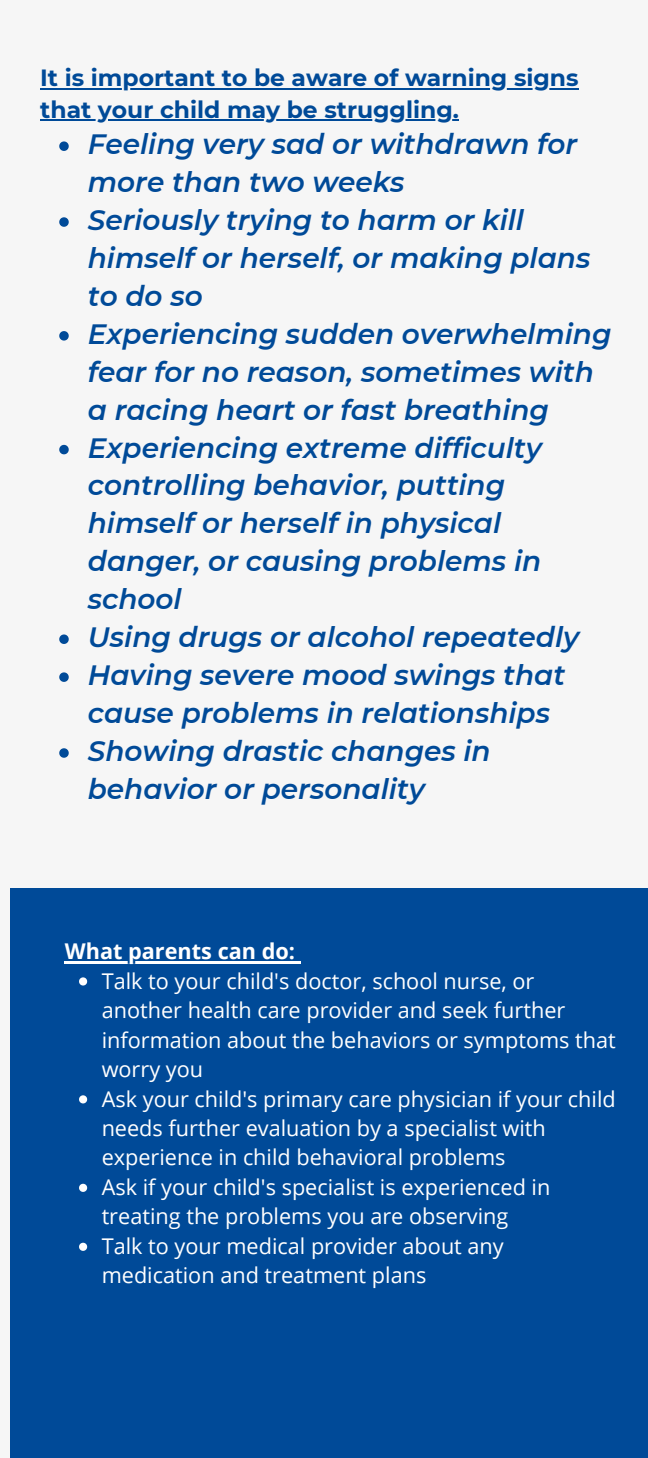
<style>
.page{position:relative;width:648px;height:1458px;background:#f6f6f6}
.page>*{position:absolute;margin:0;border:0;box-sizing:border-box;transform-origin:0 0}
.t1{font:italic 600 27.9px/38px "Montserrat";color:#004a98}
.t2{font:700 23.4px/31.5px "Montserrat";color:#004a98}
.t3{font:21.6px/29.5px "Open Sans";color:#fff}
.t4{font:700 21.6px "Open Sans";color:#fff}
</style>
<div class="page">
<svg style="left:59px;top:141px;width:10px;height:10px"></svg>
<svg style="left:59px;top:217px;width:10px;height:10px"></svg>
<svg style="left:59px;top:331px;width:10px;height:10px"></svg>
<svg style="left:59px;top:445px;width:10px;height:9px"></svg>
<svg style="left:59px;top:634px;width:10px;height:10px"></svg>
<svg style="left:59px;top:672px;width:10px;height:10px"></svg>
<svg style="left:59px;top:748px;width:10px;height:10px"></svg>
<hr style="left:40px;top:88px;width:539px;height:1px;background:#004a98">
<hr style="left:40px;top:119px;width:419px;height:2px;background:#004a98">
<div style="left:10px;top:888px;width:638px;height:570px;background:#004a98"></div>
<svg style="left:79px;top:977px;width:8px;height:9px"></svg>
<svg style="left:79px;top:1095px;width:8px;height:8px"></svg>
<svg style="left:79px;top:1184px;width:8px;height:8px"></svg>
<svg style="left:79px;top:1243px;width:8px;height:8px"></svg>
<hr style="left:65px;top:961px;width:230px;height:2px;background:#fff">
<svg style="left:295px;top:961px;width:6px;height:2px"></svg>
<p class="t2" style="left:40px;top:62px;width:540px">It is important to be aware of warning signs that your child may be struggling.</p>
<p class="t1" style="left:88px;top:125px;width:491px">Feeling very sad or withdrawn for more than two weeks</p>
<p class="t1" style="left:88px;top:201px;width:504px">Seriously trying to harm or kill himself or herself, or making plans to do so</p>
<p class="t1" style="left:88px;top:315px;width:525px">Experiencing sudden overwhelming fear for no reason, sometimes with a racing heart or fast breathing</p>
<p class="t1" style="left:88px;top:428px;width:456px">Experiencing extreme difficulty controlling behavior, putting himself or herself in physical danger, or causing problems in school</p>
<p class="t1" style="left:88px;top:618px;width:493px">Using drugs or alcohol repeatedly</p>
<p class="t1" style="left:88px;top:656px;width:479px">Having severe mood swings that cause problems in relationships</p>
<p class="t1" style="left:88px;top:732px;width:404px">Showing drastic changes in behavior or personality</p>
<p class="t4" style="left:65px;top:936px;width:232px">What parents can do:</p>
<p class="t3" style="left:102px;top:965px;width:516px">Talk to your child's doctor, school nurse, or another health care provider and seek further information about the behaviors or symptoms that worry you</p>
<p class="t3" style="left:102px;top:1083px;width:516px">Ask your child's primary care physician if your child needs further evaluation by a specialist with experience in child behavioral problems</p>
<p class="t3" style="left:102px;top:1172px;width:450px">Ask if your child's specialist is experienced in treating the problems you are observing</p>
<p class="t3" style="left:102px;top:1231px;width:404px">Talk to your medical provider about any medication and treatment plans</p>
</div>
